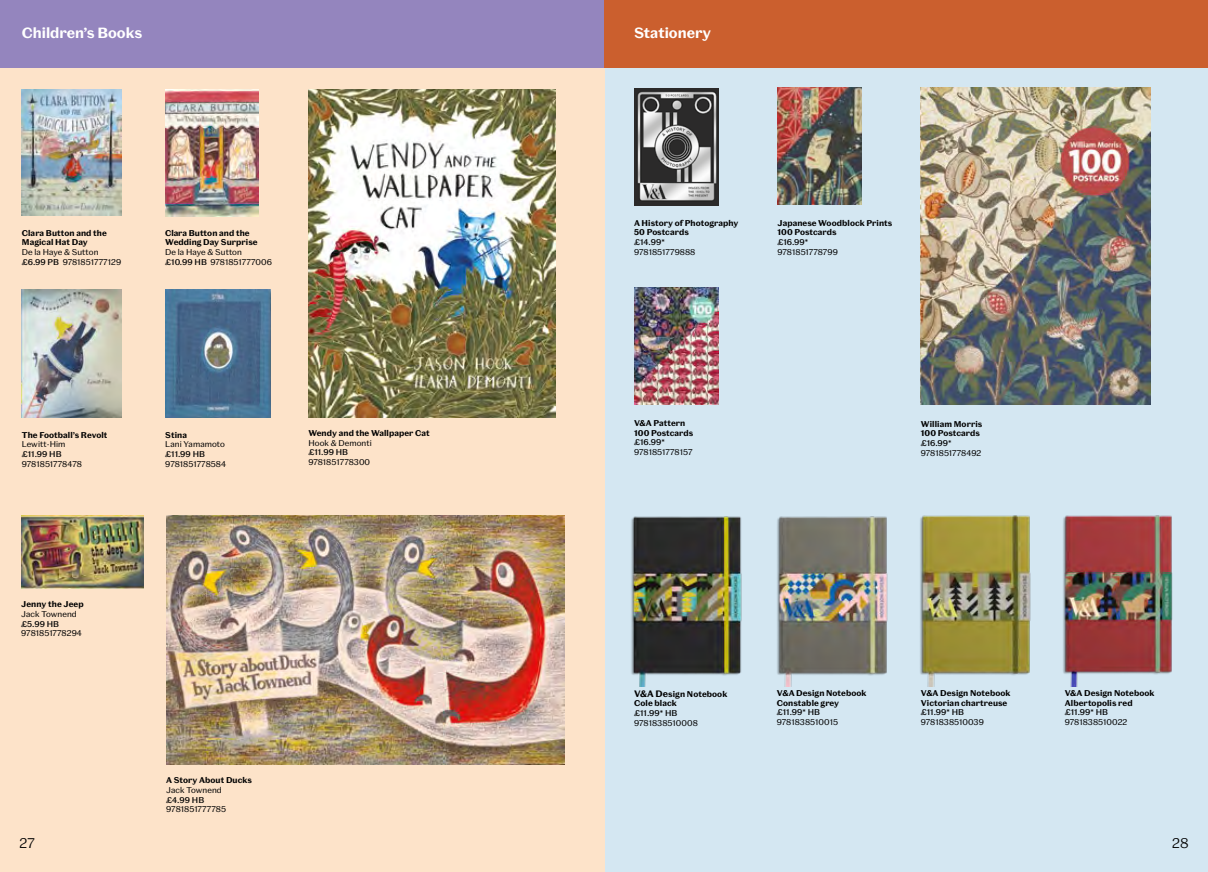
<style>
.page{position:relative;width:1208px;height:872px;background:#fff}
.page>*{position:absolute;margin:0;border:0;box-sizing:border-box;transform-origin:0 0}
.t1{font:700 14.25px "Spiller";color:#fff}
.t2{font:300 13.5px "Spiller";color:#000}
.t3{font:700 8.1px/9.8px "Spiller";letter-spacing:.01em;color:#000}
.t4{font:8.1px/9.8px "Spiller";letter-spacing:.01em;color:#000}
.t5{font:500 8.1px "Spiller";letter-spacing:.01em;color:#000}
.s1{font-weight:500}
.s2{font-size:9px}
</style>
<div class="page">
<div style="left:604px;top:0;width:604px;height:872px;background:#d4e7f2"></div>
<div style="left:0;top:68px;width:604px;height:804px;background:#fde3c9"></div>
<img style="left:22px;top:89px;width:100px;height:126px">
<img style="left:166px;top:89px;width:92px;height:127px">
<img style="left:22px;top:289px;width:99px;height:128px">
<img style="left:165px;top:289px;width:105px;height:128px">
<img style="left:308px;top:89px;width:247px;height:328px">
<img style="left:166px;top:516px;width:399px;height:249px">
<img style="left:21px;top:516px;width:122px;height:73px">
<img style="left:777px;top:87px;width:84px;height:117px">
<img style="left:634px;top:88px;width:85px;height:117px">
<img style="left:921px;top:87px;width:229px;height:317px">
<img style="left:634px;top:287px;width:85px;height:117px">
<img style="left:631px;top:516px;width:111px;height:171px">
<img style="left:1063px;top:515px;width:110px;height:172px">
<img style="left:777px;top:516px;width:110px;height:171px">
<img style="left:920px;top:515px;width:110px;height:172px">
<div style="left:0;top:0;width:604px;height:68px;background:#9485be"></div>
<div style="left:604px;top:0;width:604px;height:68px;background:#cb5f2e"></div>
<h1 class="t1" style="left:22px;top:24px;width:122px">Children’s Books</h1>
<h1 class="t1" style="left:634px;top:24px;width:79px">Stationery</h1>
<p class="t3" style="left:22px;top:228px;width:86px">Clara Button and the<br>Magical Hat Day</p>
<p class="t4" style="left:22px;top:247px;width:101px">De la Haye &amp; Sutton <span class="s1">£6.99 PB</span> 9781851777129</p>
<p class="t3" style="left:165px;top:228px;width:94px">Clara Button and the<br>Wedding Day Surprise</p>
<p class="t4" style="left:165px;top:247px;width:108px">De la Haye &amp; Sutton<br><span class="s1">£10.99 HB</span> 9781851777006</p>
<p class="t3" style="left:634px;top:218px;width:106px">A History of Photography<br>50 Postcards</p>
<p class="t5" style="left:634px;top:237px;width:32px">£14.99*</p>
<p class="t4" style="left:634px;top:247px;width:63px">9781851779888</p>
<p class="t3" style="left:777px;top:218px;width:116px">Japanese Woodblock Prints<br>100 Postcards</p>
<p class="t5" style="left:777px;top:237px;width:32px">£16.99*</p>
<p class="t4" style="left:777px;top:247px;width:62px">9781851778799</p>
<p class="t3" style="left:22px;top:430px;width:87px">The Football’s Revolt</p>
<p class="t4" style="left:22px;top:440px;width:45px">Lewitt-Him</p>
<p class="t5" style="left:22px;top:449px;width:41px">£11.99 HB</p>
<p class="t4" style="left:22px;top:459px;width:61px">9781851778478</p>
<p class="t3" style="left:165px;top:430px;width:23px">Stina</p>
<p class="t4" style="left:165px;top:440px;width:61px">Lani Yamamoto</p>
<p class="t5" style="left:165px;top:449px;width:41px">£11.99 HB</p>
<p class="t4" style="left:165px;top:459px;width:62px">9781851778584</p>
<p class="t3" style="left:308px;top:428px;width:123px">Wendy and the Wallpaper Cat</p>
<p class="t4" style="left:308px;top:438px;width:65px">Hook &amp; Demonti</p>
<p class="t5" style="left:308px;top:447px;width:41px">£11.99 HB</p>
<p class="t4" style="left:308px;top:457px;width:63px">9781851778300</p>
<p class="t3" style="left:634px;top:418px;width:61px">V&amp;A Pattern<br>100 Postcards</p>
<p class="t5" style="left:634px;top:437px;width:32px">£16.99*</p>
<p class="t4" style="left:634px;top:447px;width:60px">9781851778157</p>
<p class="t3" style="left:921px;top:419px;width:63px">William Morris<br>100 Postcards</p>
<p class="t5" style="left:921px;top:438px;width:32px">£16.99*</p>
<p class="t4" style="left:921px;top:448px;width:62px">9781851778492</p>
<p class="t3" style="left:21px;top:599px;width:64px">Jenny the Jeep</p>
<p class="t4" style="left:21px;top:609px;width:57px">Jack Townend</p>
<p class="t5" style="left:21px;top:619px;width:39px">£5.99 HB</p>
<p class="t4" style="left:21px;top:628px;width:62px">9781851778294</p>
<p class="t3" style="left:634px;top:689px;width:95px"><span class="s2">V&amp;A De</span>sign Notebook<br>Cole black</p>
<p class="t5" style="left:634px;top:708px;width:45px">£11.99* HB</p>
<p class="t4" style="left:634px;top:718px;width:65px">9781838510008</p>
<p class="t3" style="left:777px;top:688px;width:91px">V&amp;A Design Notebook<br>Constable grey</p>
<p class="t5" style="left:777px;top:707px;width:45px">£11.99* HB</p>
<p class="t4" style="left:777px;top:717px;width:63px">9781838510015</p>
<p class="t3" style="left:921px;top:688px;width:91px">V&amp;A Design Notebook<br>Victorian chartreuse</p>
<p class="t5" style="left:921px;top:707px;width:45px">£11.99* HB</p>
<p class="t4" style="left:921px;top:717px;width:65px">9781838510039</p>
<p class="t3" style="left:1064px;top:688px;width:91px">V&amp;A Design Notebook<br>Albertopolis red</p>
<p class="t5" style="left:1064px;top:707px;width:45px">£11.99* HB</p>
<p class="t4" style="left:1064px;top:717px;width:64px">9781838510022</p>
<p class="t3" style="left:166px;top:775px;width:87px">A Story About Ducks</p>
<p class="t4" style="left:166px;top:785px;width:57px">Jack Townend</p>
<p class="t5" style="left:166px;top:795px;width:39px">£4.99 HB</p>
<p class="t4" style="left:166px;top:804px;width:61px">9781851777785</p>
<h2 class="t2" style="left:19px;top:835px;width:17px">27</h2>
<h2 class="t2" style="left:1172px;top:835px;width:18px">28</h2>
</div>
